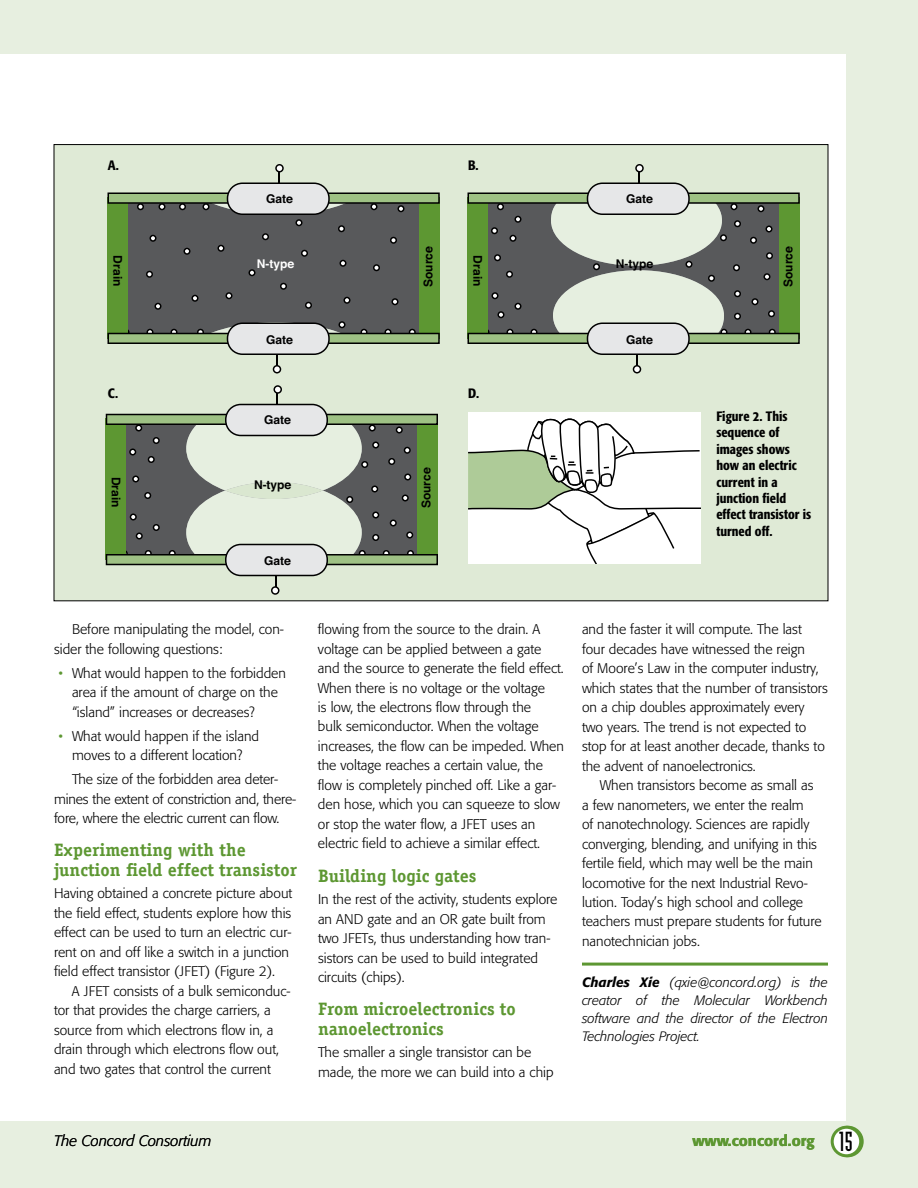
<style>
.page{position:relative;width:918px;height:1188px;background:#e7efe0}
.page>*{position:absolute;margin:0;border:0;box-sizing:border-box;transform-origin:0 0}
.t1{font:700 18px/19.5px "Officina Serif";color:#5d9732}
.t2{font:italic 300 15px "Formata";color:#000}
.t3{font:500 15px "Formata";color:#5d9732}
.t4{font:300 13.8px/19.5px "Formata";color:#000}
.t5{font:italic 300 13.5px/18px "Formata";color:#000;text-align:justify}
.t6{font:500 condensed 13.5px/16.5px "Formata";color:#000}
.t7{font:700 12px "Helvetica";color:#000}
.t8{font:700 12px "Helvetica";color:#fff}
.s1{color:#5d9732}
.s2{font-weight:500}
.s3{font-family:"Industria Solid";font-weight:400;font-size:27px;color:#000}
</style>
<div class="page">
<div style="left:0;top:54px;width:846px;height:1067px;background:#fff"></div>
<div style="left:834px;top:1127px;width:28px;height:29px;background:#5d9732;border-radius:50%"></div>
<div style="left:832px;top:1126px;width:32px;height:31px;border:3px solid #5d9732;border-radius:50%"></div>
<hr style="left:582px;top:963px;width:246px;height:3px;background:#5d9732">
<div style="left:832px;top:1127px;width:29px;height:29px;background:#fff;border-radius:50%"></div>
<div style="left:831px;top:1126px;width:31px;height:31px;border:3px solid #5d9732;border-radius:50%"></div>
<div style="left:54px;top:145px;width:774px;height:456px;background:#dfead6"></div>
<div style="left:122px;top:197px;width:310px;height:142px;background:#58595b"></div>
<div style="left:419px;top:197px;width:21px;height:141px;background:#5d9732"></div>
<div style="left:107px;top:197px;width:21px;height:141px;background:#5d9732"></div>
<hr style="left:278px;top:169px;width:2px;height:21px;background:#000">
<svg style="left:275px;top:164px;width:9px;height:8px"></svg>
<svg style="left:107px;top:182px;width:333px;height:128px"></svg>
<svg style="left:107px;top:321px;width:333px;height:52px"></svg>
<hr style="left:638px;top:169px;width:2px;height:21px;background:#000">
<svg style="left:635px;top:164px;width:9px;height:8px"></svg>
<svg style="left:467px;top:182px;width:333px;height:191px"></svg>
<svg style="left:106px;top:385px;width:332px;height:210px"></svg>
<div style="left:468px;top:412px;width:232px;height:152px;background:#fff"></div>
<svg style="left:468px;top:418px;width:232px;height:146px"></svg>
<p class="t6" style="left:108px;top:157px;width:12px">A.</p>
<p class="t6" style="left:468px;top:157px;width:12px">B.</p>
<p class="t7" style="left:266px;top:189px;width:28px">Gate</p>
<p class="t7" style="left:626px;top:189px;width:28px">Gate</p>
<p class="t7" style="left:127px;top:255px;width:32px;rotate:90deg">Drain</p>
<p class="t7" style="left:418px;top:287px;width:42px;rotate:-90deg">Source</p>
<p class="t8" style="left:257px;top:254px;width:39px">N-type</p>
<p class="t7" style="left:487px;top:255px;width:32px;rotate:90deg">Drain</p>
<p class="t7" style="left:778px;top:287px;width:42px;rotate:-90deg">Source</p>
<p class="t7" style="left:616px;top:254px;width:39px">N-type</p>
<p class="t7" style="left:266px;top:330px;width:28px">Gate</p>
<p class="t6" style="left:108px;top:385px;width:12px">C.</p>
<p class="t6" style="left:468px;top:385px;width:13px">D.</p>
<p class="t7" style="left:264px;top:411px;width:28px">Gate</p>
<p class="t7" style="left:126px;top:477px;width:32px;rotate:90deg">Drain</p>
<p class="t7" style="left:417px;top:508px;width:42px;rotate:-90deg">Source</p>
<p class="t7" style="left:254px;top:475px;width:39px">N-type</p>
<p class="t7" style="left:264px;top:551px;width:28px">Gate</p>
<p class="t7" style="left:626px;top:330px;width:28px">Gate</p>
<p class="t6" style="left:716px;top:407px;width:96px">Figure 2. This sequence of images shows how an electric current in a junction field effect transistor is turned off.</p>
<p class="t4" style="left:54px;top:620px;width:231px;text-indent:18px">Before manipulating the model, con&shy;sider the following questions:</p>
<p class="t4" style="left:72px;top:663px;width:216px;text-indent:-14px"><span class="s1">•</span> What would happen to the forbidden area if the amount of charge on the “island” increases or decreases?</p>
<p class="t4" style="left:58px;top:726px;width:202px;text-align:center"><span class="s1">•</span> What would happen if the island moves to a different location?</p>
<p class="t4" style="left:54px;top:770px;width:244px;text-indent:18px">The size of the forbidden area deter&shy;mines the extent of constriction and, there&shy;fore, where the electric current can flow.</p>
<h1 class="t1" style="left:54px;top:840px;width:245px">Experimenting with the junction field effect transistor</h1>
<p class="t4" style="left:54px;top:884px;width:240px">Having obtained a concrete picture about the field effect, students explore how this effect can be used to turn an electric cur&shy;rent on and off like a switch in a junction field effect transistor (JFET) (Figure 2).</p>
<p class="t4" style="left:54px;top:981px;width:238px;text-indent:18px">A JFET consists of a bulk semiconduc&shy;tor that provides the charge carriers, a source from which electrons flow in, a drain through which electrons flow out, and two gates that control the current</p>
<p class="t4" style="left:318px;top:620px;width:248px">flowing from the source to the drain. A voltage can be applied between a gate and the source to generate the field effect.<br>When there is no voltage or the voltage<br>is low, the electrons flow through the<br>bulk semiconductor. When the voltage increases, the flow can be impeded. When the voltage reaches a certain value, the flow is completely pinched off. Like a gar&shy;den hose, which you can squeeze to slow or stop the water flow, a JFET uses an electric field to achieve a similar effect.</p>
<h1 class="t1" style="left:318px;top:866px;width:160px">Building logic gates</h1>
<p class="t4" style="left:318px;top:890px;width:241px">In the rest of the activity, students explore an AND gate and an OR gate built from two JFETs, thus understanding how tran&shy;sistors can be used to build integrated circuits (chips).</p>
<h1 class="t1" style="left:318px;top:999px;width:199px">From microelectronics to nanoelectronics</h1>
<p class="t4" style="left:318px;top:1043px;width:237px">The smaller a single transistor can be made, the more we can build into a chip</p>
<p class="t4" style="left:582px;top:620px;width:247px">and the faster it will compute. The last four decades have witnessed the reign<br>of Moore’s Law in the computer industry, which states that the number of transistors on a chip doubles approximately every two years. The trend is not expected to stop for at least another decade, thanks to the advent of nanoelectronics.</p>
<p class="t4" style="left:582px;top:776px;width:241px;text-indent:18px">When transistors become as small as a few nanometers, we enter the realm<br>of nanotechnology. Sciences are rapidly converging, blending, and unifying in this fertile field, which may well be the main locomotive for the next Industrial Revo&shy;lution. Today’s high school and college teachers must prepare students for future nanotechnician jobs.</p>
<p class="t5" style="left:582px;top:973px;width:248px"><span class="s2">Charles Xie</span> (qxie@concord.org) is the creator of the Molecular Workbench software and the director of the Electron Technologies Project.</p>
<p class="t2" style="left:54px;top:1132px;width:159px">The Concord Consortium</p>
<p class="t3" style="left:692px;top:1131px;width:162px">www.concord.org <span class="s3">15</span></p>
</div>
